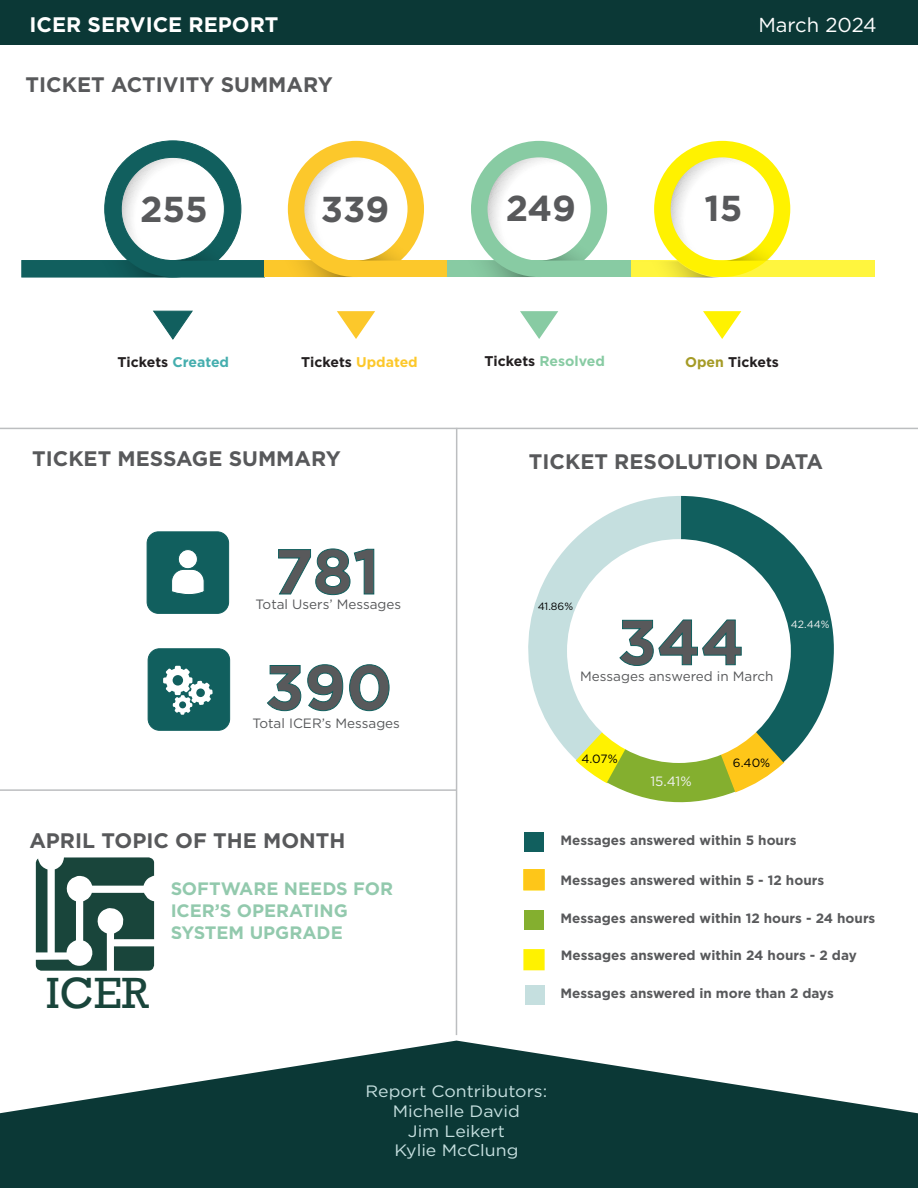
<style>
.page{position:relative;width:918px;height:1188px;background:#fff}
.page>*{position:absolute;margin:0;border:0;box-sizing:border-box;transform-origin:0 0}
.t1{font:700 63.45px "Gotham";color:#58595b}
.t2{font:44.85px "Rockwell";color:#19453b}
.t3{font:700 36px "Gotham";color:#58595b}
.t4{font:700 21px "Gotham";color:#58595b}
.t5{font:700 21px "Gotham";color:#fff}
.t6{font:20.25px "Gotham";color:#fff}
.t7{font:700 18px/21.6px "Gotham";color:#79bd9a}
.t8{font:16.5px/19.8px "Gotham";color:#c5dfdf;text-align:center;scale:1.07 1}
.t9{font:700 14.1px "Gotham";color:#231f20}
.t10{font:700 14.1px "Gotham";color:#88cba3}
.t11{font:700 13.5px "Gotham";color:#58595b}
.t12{font:13.5px "Gotham";color:#58595b}
.t13{font:13.5px "Gotham";color:#f1f2f2}
.t14{font:12px "Gotham";color:#000}
.t15{font:10.5px "Gotham";color:#f1f2f2}
.t16{font:10.5px "Gotham";color:#000}
.s1{color:#45aeae}
.s2{color:#fcc82b}
.s3{color:#231f20}
.s4{color:#a59b26}
</style>
<div class="page">
<svg style="left:0;top:1041px;width:918px;height:147px;fill:#0b3836"></svg>
<hr style="left:0;top:428px;width:918px;height:1px;background:#bcbec0">
<hr style="left:0;top:789px;width:457px;height:2px;background:#bcbec0">
<hr style="left:456px;top:428px;width:1px;height:607px;background:#bcbec0">
<div style="left:0;top:0;width:918px;height:45px;background:#0b3836"></div>
<div style="left:525px;top:832px;width:19px;height:20px;background:#115f5e"></div>
<div style="left:524px;top:910px;width:20px;height:19px;background:#84af2f"></div>
<div style="left:525px;top:985px;width:20px;height:20px;background:#c5dfdf"></div>
<svg style="left:528px;top:539px;width:47px;height:220px;fill:#c5dfdf"></svg>
<div style="left:148px;top:649px;width:82px;height:81px;background:#115f5e;border-radius:11px"></div>
<div style="left:148px;top:649px;width:82px;height:81px;border:1px solid #115f5e;border-radius:11px"></div>
<svg style="left:278px;top:549px;width:96px;height:46px"></svg>
<svg style="left:267px;top:665px;width:34px;height:46px"></svg>
<svg style="left:308px;top:665px;width:35px;height:46px"></svg>
<svg style="left:349px;top:665px;width:40px;height:46px"></svg>
<svg style="left:163px;top:666px;width:50px;height:49px"></svg>
<div style="left:147px;top:532px;width:82px;height:81px;background:#115f5e;border-radius:11px"></div>
<div style="left:147px;top:532px;width:82px;height:81px;border:1px solid #115f5e;border-radius:11px"></div>
<div style="left:178px;top:550px;width:19px;height:19px;background:#fff;border-radius:50%"></div>
<div style="left:178px;top:550px;width:19px;height:19px;border:1px solid #115f5e;border-radius:50%"></div>
<svg style="left:171px;top:569px;width:33px;height:26px"></svg>
<div style="left:22px;top:260px;width:243px;height:17px;background:#115f5e"></div>
<div style="left:264px;top:261px;width:184px;height:16px;background:#fcc82b"></div>
<div style="left:448px;top:261px;width:183px;height:16px;background:#88cba3"></div>
<div style="left:631px;top:261px;width:243px;height:16px;background:#fff53e"></div>
<svg style="left:153px;top:311px;width:39px;height:28px"></svg>
<svg style="left:337px;top:311px;width:38px;height:28px"></svg>
<svg style="left:520px;top:311px;width:38px;height:28px"></svg>
<svg style="left:703px;top:311px;width:38px;height:28px"></svg>
<svg style="left:264px;top:141px;width:160px;height:136px"></svg>
<svg style="left:448px;top:141px;width:159px;height:136px"></svg>
<svg style="left:631px;top:141px;width:159px;height:137px"></svg>
<svg style="left:81px;top:141px;width:160px;height:136px"></svg>
<svg style="left:575px;top:496px;width:259px;height:307px"></svg>
<svg style="left:36px;top:857px;width:118px;height:114px"></svg>
<div style="left:523px;top:869px;width:22px;height:21px;background:#fec619;border:2px solid #fec619"></div>
<div style="left:523px;top:949px;width:22px;height:21px;background:#fff200;border:2px solid #fff200"></div>
<h3 class="t5" style="left:30px;top:11px;width:250px">ICER SERVICE REPORT</h3>
<h3 class="t6" style="left:758px;top:12px;width:120px">March 2024</h3>
<h3 class="t4" style="left:26px;top:70px;width:309px">TICKET ACTIVITY SUMMARY</h3>
<h3 class="t3" style="left:140px;top:185px;width:69px">255</h3>
<h3 class="t3" style="left:705px;top:184px;width:39px">15</h3>
<h3 class="t3" style="left:321px;top:185px;width:70px">339</h3>
<h3 class="t3" style="left:506px;top:185px;width:72px">249</h3>
<p class="t9" style="left:118px;top:353px;width:113px">Tickets <span class="s1">Created</span></p>
<p class="t9" style="left:301px;top:353px;width:118px">Tickets <span class="s2">Updated</span></p>
<p class="t10" style="left:485px;top:352px;width:122px"><span class="s3">Tickets</span> Resolved</p>
<p class="t9" style="left:685px;top:353px;width:95px"><span class="s4">Open</span> Tickets</p>
<h3 class="t4" style="left:32px;top:445px;width:310px">TICKET MESSAGE SUMMARY</h3>
<h1 class="t1" style="left:274px;top:529px;width:107px">781</h1>
<p class="t12" style="left:256px;top:596px;width:147px">Total Users’ Messages</p>
<h1 class="t1" style="left:265px;top:645px;width:129px">390</h1>
<p class="t12" style="left:252px;top:715px;width:149px">Total ICER’s Messages</p>
<h3 class="t4" style="left:29px;top:826px;width:317px">APRIL TOPIC OF THE MONTH</h3>
<h2 class="t2" style="left:46px;top:968px;width:105px">ICER</h2>
<h3 class="t7" style="left:170px;top:878px;width:224px">SOFTWARE NEEDS FOR<br>ICER’S OPERATING<br>SYSTEM UPGRADE</h3>
<h3 class="t4" style="left:529px;top:448px;width:296px">TICKET RESOLUTION DATA</h3>
<p class="t16" style="left:538px;top:600px;width:37px">41.86%</p>
<h1 class="t1" style="left:618px;top:600px;width:128px">344</h1>
<p class="t15" style="left:791px;top:617px;width:40px">42.44%</p>
<p class="t12" style="left:580px;top:667px;width:195px">Messages answered in March</p>
<p class="t14" style="left:582px;top:751px;width:38px">4.07%</p>
<p class="t13" style="left:650px;top:773px;width:43px">15.41%</p>
<p class="t14" style="left:733px;top:755px;width:39px">6.40%</p>
<p class="t11" style="left:560px;top:832px;width:238px">Messages answered within 5 hours</p>
<p class="t11" style="left:560px;top:871px;width:265px">Messages answered within 5 - 12 hours</p>
<p class="t11" style="left:560px;top:909px;width:317px">Messages answered within 12 hours - 24 hours</p>
<p class="t11" style="left:561px;top:947px;width:298px">Messages answered within 24 hours - 2 day</p>
<p class="t11" style="left:560px;top:984px;width:275px">Messages answered in more than 2 days</p>
<p class="t8" style="left:366px;top:1081px;width:171px">Report Contributors:<br>Michelle David<br>Jim Leikert<br>Kylie McClung</p>
</div>
